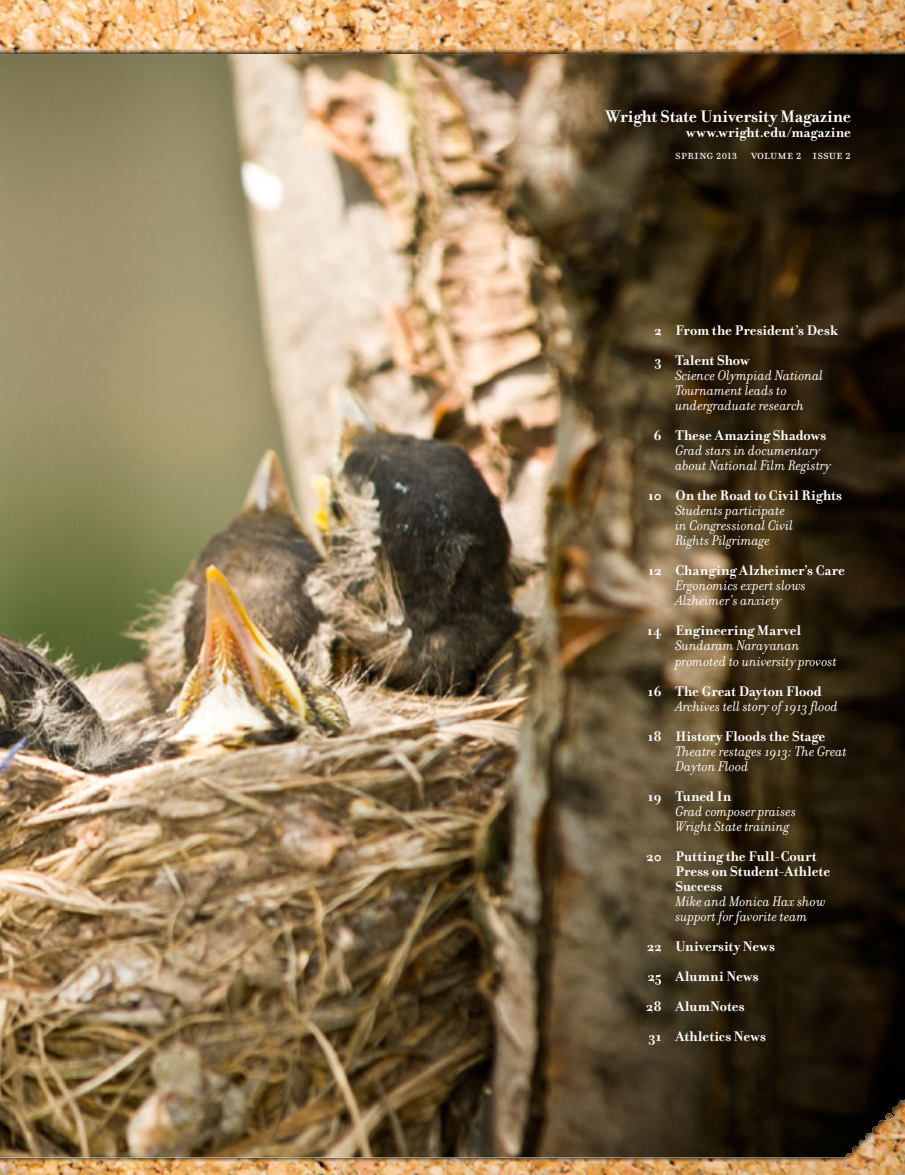
<style>
.page{position:relative;width:905px;height:1175px;background:#fff}
.page>*{position:absolute;margin:0;border:0;box-sizing:border-box;transform-origin:0 0}
.t1{font:700 18px "Filosofia";letter-spacing:-.005em;color:#fff}
.t2{font:italic 15px/15px "Filosofia";color:#fff}
.t3{font:700 15px/30px "Filosofia";letter-spacing:.01em;color:#fff}
.t4{font:15px "Filosofia All Small Caps";color:#fff}
</style>
<div class="page">
<img style="left:0;top:1161px;width:904px;height:13px">
<img style="left:0;top:0;width:904px;height:48px">
<img style="left:0;top:54px;width:904px;height:1103px">
<p class="t1" style="left:605px;top:105px;width:247px">Wright State University Magazine</p>
<p class="t3" style="left:686px;top:117px;width:166px">www.wright.edu/magazine</p>
<p class="t4" style="left:675px;top:148px;width:177px">spring 2013 VOLUME 2 ISSUE 2</p>
<p class="t3" style="left:654px;top:316px;width:9px">2<br>3</p>
<p class="t3" style="left:653px;top:421px;width:10px">6</p>
<p class="t3" style="left:647px;top:481px;width:16px">10</p>
<p class="t3" style="left:648px;top:556px;width:15px">12</p>
<p class="t3" style="left:646px;top:616px;width:17px">14</p>
<p class="t3" style="left:647px;top:676px;width:16px">16</p>
<p class="t3" style="left:647px;top:721px;width:16px">18</p>
<p class="t3" style="left:647px;top:781px;width:16px">19</p>
<p class="t3" style="left:646px;top:841px;width:17px">20</p>
<p class="t3" style="left:646px;top:931px;width:17px;text-align:justify">22<br>25<br>28<br>31</p>
<p class="t3" style="left:675px;top:316px;width:164px">From the President’s Desk<br>Talent Show</p>
<p class="t2" style="left:675px;top:368px;width:149px">Science Olympiad National<br>Tournament leads to undergraduate research</p>
<p class="t3" style="left:675px;top:421px;width:152px">These Amazing Shadows</p>
<p class="t2" style="left:675px;top:443px;width:157px">Grad stars in documentary about National Film Registry</p>
<p class="t3" style="left:675px;top:481px;width:168px">On the Road to Civil Rights</p>
<p class="t2" style="left:675px;top:503px;width:119px">Students participate in Congressional Civil<br>Rights Pilgrimage</p>
<p class="t3" style="left:675px;top:556px;width:171px">Changing Alzheimer’s Care</p>
<p class="t2" style="left:675px;top:578px;width:132px">Ergonomics expert slows<br>Alzheimer’s anxiety</p>
<p class="t3" style="left:675px;top:616px;width:127px">Engineering Marvel</p>
<p class="t2" style="left:675px;top:638px;width:163px">Sundaram Narayanan promoted to university provost</p>
<p class="t3" style="left:675px;top:676px;width:148px">The Great Dayton Flood</p>
<p class="t2" style="left:675px;top:698px;width:164px">Archives tell story of 1913 flood</p>
<p class="t3" style="left:675px;top:721px;width:151px">History Floods the Stage</p>
<p class="t2" style="left:675px;top:743px;width:173px">Theatre restages 1913: The Great<br>Dayton Flood</p>
<p class="t3" style="left:675px;top:781px;width:58px">Tuned In</p>
<p class="t2" style="left:675px;top:803px;width:122px">Grad composer praises<br>Wright State training</p>
<p class="t3" style="left:675px;top:848px;width:156px;line-height:15px">Putting the Full-Court<br>Press on Student-Athlete<br>Success</p>
<p class="t2" style="left:675px;top:893px;width:152px">Mike and Monica Hax show support for favorite team</p>
<p class="t3" style="left:675px;top:931px;width:101px">University News<br>Alumni News<br>AlumNotes<br>Athletics News</p>
</div>
